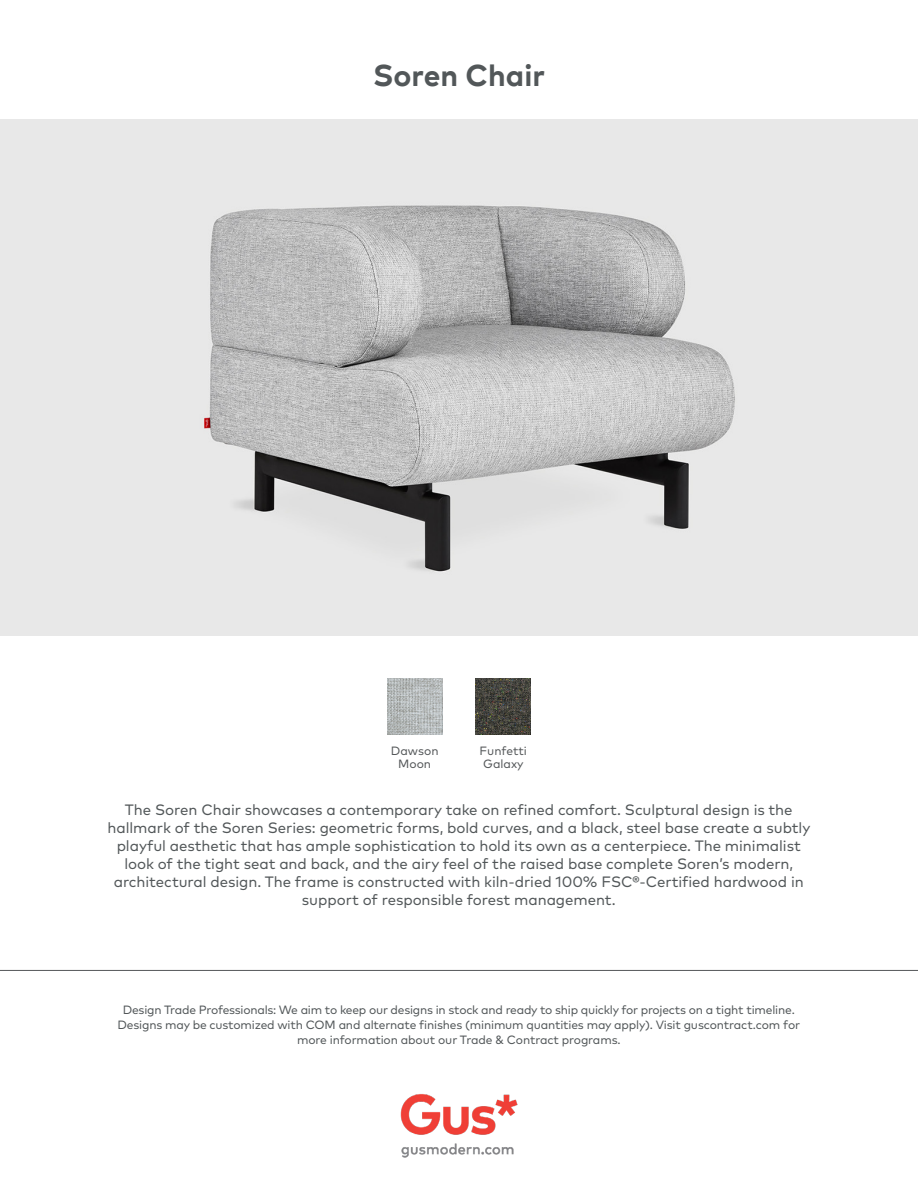
<style>
.page{position:relative;width:918px;height:1188px;background:#fff}
.page>*{position:absolute;margin:0;border:0;box-sizing:border-box;transform-origin:0 0}
.Product_Title{font:700 30px "Mark";color:#525759}
.Description{font:15px/18px "Mark Pro";letter-spacing:-.005em;color:#525759;text-align:center}
.t1{font:12px/15px "Mark Pro";letter-spacing:-.015em;color:#525759;text-align:center}
.t2{font:12px "Mark Pro";color:#545759}
</style>
<div class="page">
<img style="left:400px;top:1094px;width:118px;height:64px">
<img style="left:0;top:119px;width:918px;height:516px">
<hr style="left:0;top:970px;width:918px;height:1px;background:#545759">
<img style="left:387px;top:679px;width:55px;height:55px">
<img style="left:476px;top:679px;width:55px;height:55px">
<p class="Product_Title" style="left:373px;top:56px;width:173px">Soren Chair</p>
<p class="t2" style="left:391px;top:741px;width:49px">Dawson</p>
<p class="t2" style="left:398px;top:755px;width:34px">Moon</p>
<p class="t2" style="left:480px;top:741px;width:49px">Funfetti</p>
<p class="t2" style="left:483px;top:755px;width:42px">Galaxy</p>
<p class="Description" style="left:108px;top:800px;width:704px">The Soren Chair showcases a contemporary take on refined comfort. Sculptural design is the hallmark of the Soren Series: geometric forms, bold curves, and a black, steel base create a subtly playful aesthetic that has ample sophistication to hold its own as a centerpiece. The minimalist look of the tight seat and back, and the airy feel of the raised base complete Soren’s modern, architectural design. The frame is constructed with kiln-dried 100% FSC®-Certified hardwood in support of responsible forest management.</p>
<p class="t1" style="left:118px;top:1001px;width:684px">Design Trade Professionals: We aim to keep our designs in stock and ready to ship quickly for projects on a tight timeline.<br>Designs may be customized with COM and alternate finishes (minimum quantities may apply). Visit guscontract.com for more information about our Trade &amp; Contract programs.</p>
</div>
